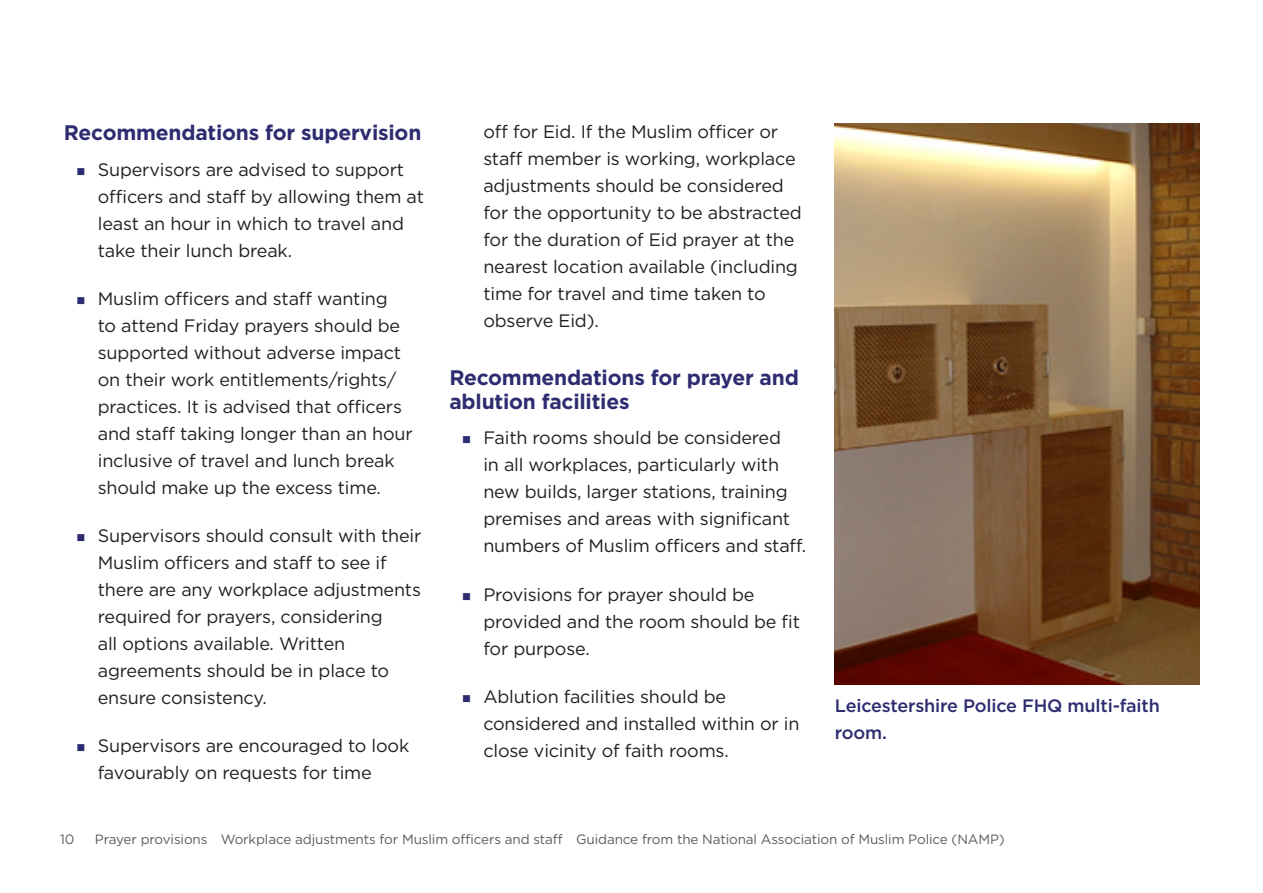
<style>
.page{position:relative;width:1263px;height:893px;background:#fff}
.page>*{position:absolute;margin:0;border:0;box-sizing:border-box;transform-origin:0 0}
.Subhead_2{font:700 21px/24px "Gotham";letter-spacing:-.01em;color:#2e2c70}
.t1{font:18px/27px "Gotham";letter-spacing:-.01em;color:#231f20}
.t2{font:500 18px/27px "Gotham";letter-spacing:-.01em;color:#2e2c70}
.t3{font:13.5px "Gotham";letter-spacing:-.01em;color:#5c5c5c}
</style>
<div class="page">
<img style="left:835px;top:123px;width:364px;height:562px">
<p class="Subhead_2" style="left:64px;top:121px;width:359px">Recommendations for supervision</p>
<p class="t1" style="left:98px;top:155px;width:328px">Supervisors are advised to support officers and staff by allowing them at least an hour in which to travel and take their lunch break.</p>
<p class="t1" style="left:98px;top:285px;width:316px">Muslim officers and staff wanting<br>to attend Friday prayers should be supported without adverse impact on their work entitlements/rights/ practices. It is advised that officers and staff taking longer than an hour inclusive of travel and lunch break should make up the excess time.</p>
<p class="t1" style="left:98px;top:522px;width:325px">Supervisors should consult with their<br>Muslim officers and staff to see if there are any workplace adjustments required for prayers, considering<br>all options available. Written agreements should be in place to ensure consistency.</p>
<p class="t1" style="left:98px;top:732px;width:313px">Supervisors are encouraged to look favourably on requests for time</p>
<p class="t1" style="left:483px;top:117px;width:320px">off for Eid. If the Muslim officer or staff member is working, workplace adjustments should be considered for the opportunity to be abstracted for the duration of Eid prayer at the nearest location available (including time for travel and time taken to observe Eid).</p>
<p class="Subhead_2" style="left:449px;top:365px;width:351px">Recommendations for prayer and ablution facilities</p>
<p class="t1" style="left:483px;top:424px;width:324px">Faith rooms should be considered<br>in all workplaces, particularly with new builds, larger stations, training premises and areas with significant numbers of Muslim officers and staff.</p>
<p class="t1" style="left:483px;top:580px;width:318px">Provisions for prayer should be provided and the room should be fit for purpose.</p>
<p class="t1" style="left:483px;top:682px;width:318px">Ablution facilities should be considered and installed within or in close vicinity of faith rooms.</p>
<p class="t2" style="left:835px;top:692px;width:326px">Leicestershire Police FHQ multi-faith room.</p>
<p class="t3" style="left:60px;top:831px;width:16px">10</p>
<p class="t3" style="left:95px;top:831px;width:911px">Prayer provisions Workplace adjustments for Muslim officers and staff Guidance from the National Association of Muslim Police (NAMP)</p>
</div>
